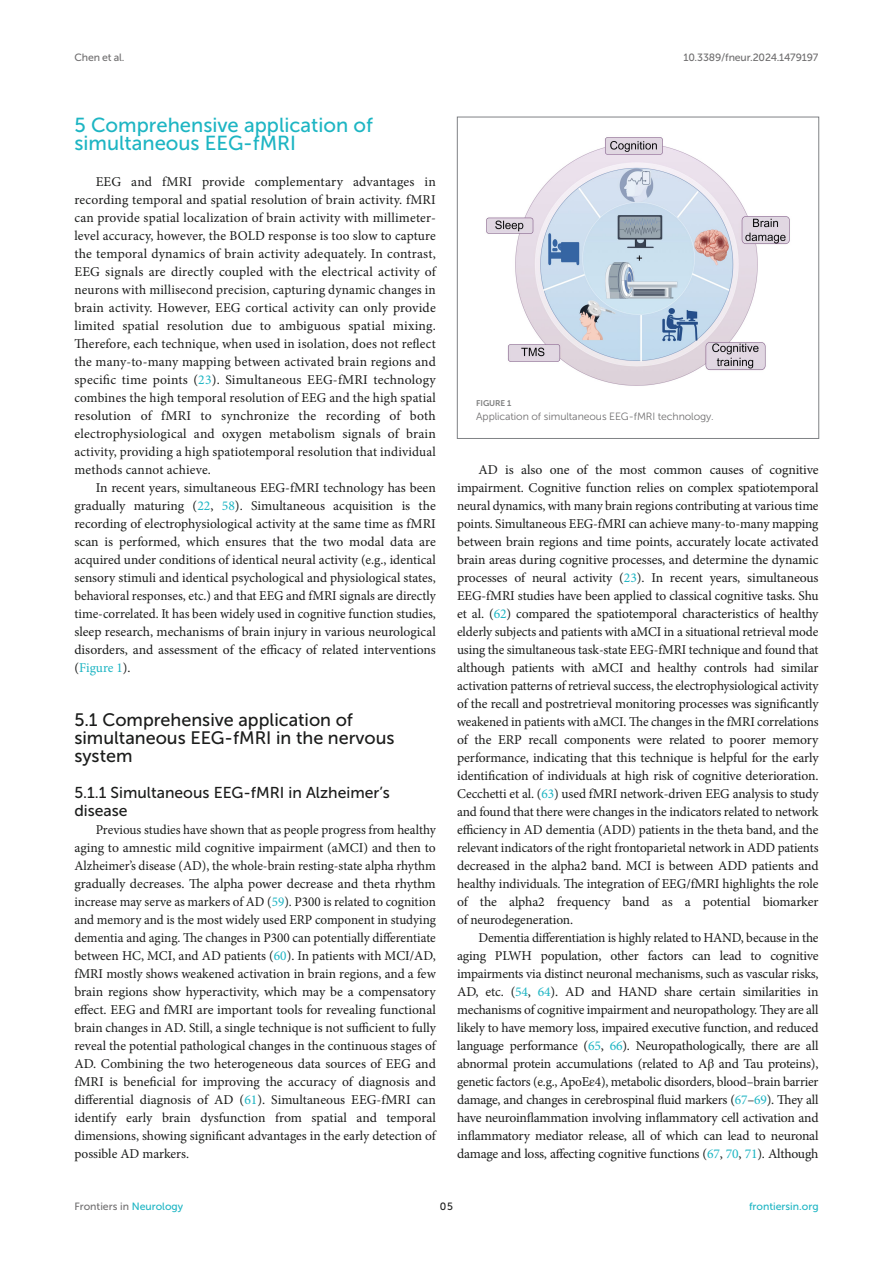
<style>
.page{position:relative;width:893px;height:1263px;background:#fff}
.page>*{position:absolute;margin:0;border:0;box-sizing:border-box;transform-origin:0 0}
.HEAD_1{font:20.25px/18px "Museo Sans 500";color:#1db5c3}
.HEAD_2{font:18px/18px "Museo Sans 500";color:#1b1c1b}
.HEAD_3_after_HEAD_2{font:15.75px/18px "Museo Sans 500";color:#1b1c1b}
.TEXT{font:13.5px/18px "Minion Pro";letter-spacing:-.005em;color:#1b1c1b;text-align:justify}
.t1{font:10.5px "Museo Sans 500";letter-spacing:-.015em;color:#706f70}
.FIG_HD{font:10.5px "Museo Sans 300";letter-spacing:-.01em;color:#706f70}
.t2{font:10.5px "Museo Sans 500";color:#1db5c3}
.t3{font:10.5px "Museo Sans 500";color:#1b1c1b}
.FIG_HD-2{font:8.25px "Museo Sans 700";letter-spacing:-.01em;color:#7e7f7f}
.s1{color:#1db5c3}
.s2{font-family:"STIX General"}
</style>
<div class="page">
<img style="left:486px;top:137px;width:304px;height:249px">
<div style="left:457px;top:117px;width:362px;height:322px;border:1px solid #808285"></div>
<p class="t1" style="left:74px;top:51px;width:52px">Chen et al.</p>
<p class="t1" style="left:683px;top:51px;width:137px">10.3389/fneur.2024.1479197</p>
<p class="HEAD_1" style="left:74px;top:116px;width:300px">5 Comprehensive application of simultaneous EEG-fMRI</p>
<p class="TEXT" style="left:74px;top:173px;width:363px;text-indent:21px">EEG and fMRI provide complementary advantages in recording temporal and spatial resolution of brain activity. fMRI can provide spatial localization of brain activity with millimeter&shy;level accuracy, however, the BOLD response is too slow to capture the temporal dynamics of brain activity adequately. In contrast, EEG signals are directly coupled with the electrical activity of neurons with millisecond precision, capturing dynamic changes in brain activity. However, EEG cortical activity can only provide limited spatial resolution due to ambiguous spatial mixing.<br>Therefore, each technique, when used in isolation, does not reflect the many-to-many mapping between activated brain regions and specific time points (<span class="s1">23</span>). Simultaneous EEG-fMRI technology combines the high temporal resolution of EEG and the high spatial resolution of fMRI to synchronize the recording of both electrophysiological and oxygen metabolism signals of brain activity, providing a high spatiotemporal resolution that individual methods cannot achieve.</p>
<p class="TEXT" style="left:74px;top:479px;width:363px;text-indent:21px">In recent years, simultaneous EEG-fMRI technology has been gradually maturing (<span class="s1">22</span>, <span class="s1">58</span>). Simultaneous acquisition is the recording of electrophysiological activity at the same time as fMRI scan is performed, which ensures that the two modal data are acquired under conditions of identical neural activity (e.g., identical sensory stimuli and identical psychological and physiological states, behavioral responses, etc.) and that EEG and fMRI signals are directly time-correlated. It has been widely used in cognitive function studies, sleep research, mechanisms of brain injury in various neurological disorders, and assessment of the efficacy of related interventions (<span class="s1">Figure 1</span>).</p>
<p class="HEAD_2" style="left:74px;top:711px;width:322px">5.1 Comprehensive application of simultaneous EEG-fMRI in the nervous system</p>
<p class="HEAD_3_after_HEAD_2" style="left:74px;top:784px;width:317px">5.1.1 Simultaneous EEG-fMRI in Alzheimer’s disease</p>
<p class="TEXT" style="left:74px;top:821px;width:363px;text-indent:21px">Previous studies have shown that as people progress from healthy aging to amnestic mild cognitive impairment (aMCI) and then to Alzheimer’s disease (AD), the whole-brain resting-state alpha rhythm gradually decreases. The alpha power decrease and theta rhythm increase may serve as markers of AD (<span class="s1">59</span>). P300 is related to cognition and memory and is the most widely used ERP component in studying dementia and aging. The changes in P300 can potentially differentiate between HC, MCI, and AD patients (<span class="s1">60</span>). In patients with MCI/AD, fMRI mostly shows weakened activation in brain regions, and a few brain regions show hyperactivity, which may be a compensatory effect. EEG and fMRI are important tools for revealing functional brain changes in AD. Still, a single technique is not sufficient to fully reveal the potential pathological changes in the continuous stages of AD. Combining the two heterogeneous data sources of EEG and fMRI is beneficial for improving the accuracy of diagnosis and differential diagnosis of AD (<span class="s1">61</span>). Simultaneous EEG-fMRI can identify early brain dysfunction from spatial and temporal dimensions, showing significant advantages in the early detection of possible AD markers.</p>
<p class="FIG_HD-2" style="left:476px;top:399px;width:37px">FIGURE 1</p>
<p class="FIG_HD" style="left:476px;top:410px;width:239px">Application of simultaneous EEG-fMRI technology.</p>
<p class="TEXT" style="left:457px;top:461px;width:363px;text-indent:21px">AD is also one of the most common causes of cognitive impairment. Cognitive function relies on complex spatiotemporal neural dynamics, with many brain regions contributing at various time points. Simultaneous EEG-fMRI can achieve many-to-many mapping between brain regions and time points, accurately locate activated brain areas during cognitive processes, and determine the dynamic processes of neural activity (<span class="s1">23</span>). In recent years, simultaneous EEG-fMRI studies have been applied to classical cognitive tasks. Shu et al. (<span class="s1">62</span>) compared the spatiotemporal characteristics of healthy elderly subjects and patients with aMCI in a situational retrieval mode using the simultaneous task-state EEG-fMRI technique and found that although patients with aMCI and healthy controls had similar activation patterns of retrieval success, the electrophysiological activity of the recall and postretrieval monitoring processes was significantly weakened in patients with aMCI. The changes in the fMRI correlations of the ERP recall components were related to poorer memory performance, indicating that this technique is helpful for the early identification of individuals at high risk of cognitive deterioration.<br>Cecchetti et al. (<span class="s1">63</span>) used fMRI network-driven EEG analysis to study and found that there were changes in the indicators related to network efficiency in AD dementia (ADD) patients in the theta band, and the relevant indicators of the right frontoparietal network in ADD patients decreased in the alpha2 band. MCI is between ADD patients and healthy individuals. The integration of EEG/fMRI highlights the role of the alpha2 frequency band as a potential biomarker of neurodegeneration.</p>
<p class="TEXT" style="left:457px;top:929px;width:363px;text-indent:21px">Dementia differentiation is highly related to HAND, because in the aging PLWH population, other factors can lead to cognitive impairments via distinct neuronal mechanisms, such as vascular risks, AD, etc. (<span class="s1">54</span>, <span class="s1">64</span>). AD and HAND share certain similarities in mechanisms of cognitive impairment and neuropathology. They are all likely to have memory loss, impaired executive function, and reduced language performance (<span class="s1">65</span>, <span class="s1">66</span>). Neuropathologically, there are all abnormal protein accumulations (related to A<span class="s2">β</span> and Tau proteins), genetic factors (e.g., ApoE<span class="s2">ε</span>4), metabolic disorders, blood–brain barrier damage, and changes in cerebrospinal fluid markers (<span class="s1">67</span>–<span class="s1">69</span>). They all have neuroinflammation involving inflammatory cell activation and inflammatory mediator release, all of which can lead to neuronal damage and loss, affecting cognitive functions (<span class="s1">67</span>, <span class="s1">70</span>, <span class="s1">71</span>). Although</p>
<p class="t1" style="left:74px;top:1200px;width:110px">Frontiers in <span class="s1">Neurology</span></p>
<p class="t3" style="left:440px;top:1200px;width:14px">05</p>
<p class="t2" style="left:749px;top:1200px;width:71px">frontiersin.org</p>
</div>
